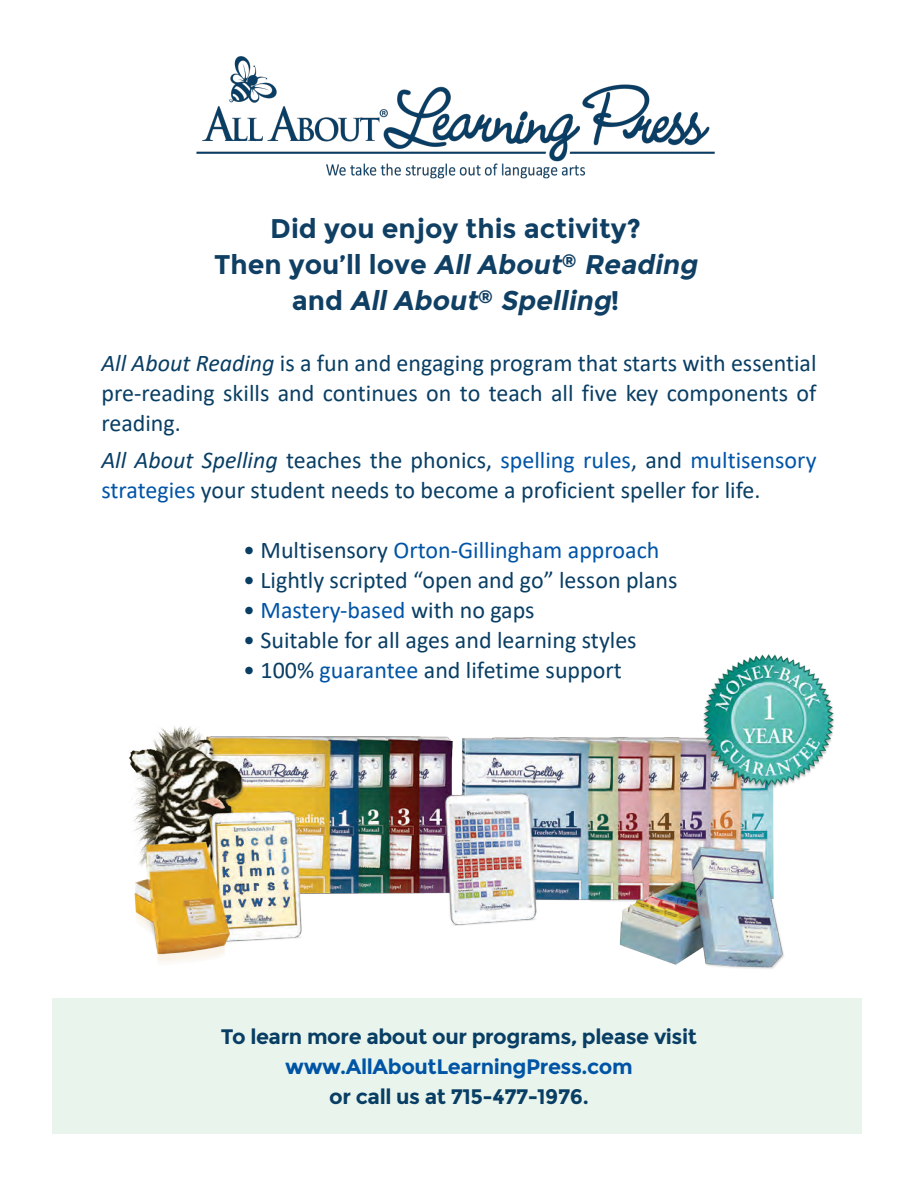
<style>
.page{position:relative;width:918px;height:1188px;background:#fff}
.page>*{position:absolute;margin:0;border:0;box-sizing:border-box;transform-origin:0 0}
.t1{font:italic 700 27px "Montserrat";color:#103f64}
.t2{font:700 27px "Montserrat";color:#103f64}
.t3{font:24px/30px "Calibri";color:#093e64;text-align:justify}
.t4{font:24px "Calibri";color:#0054a6}
.t5{font:700 21px "Montserrat";letter-spacing:-.02em;color:#093e64}
.t6{font:700 21px "Montserrat";letter-spacing:-.02em;color:#0054a6}
.s1{font-style:normal}
.s2{font-style:italic}
.s3{color:#0054a6}
.s4{color:#093e64}
</style>
<div class="page">
<div style="left:52px;top:999px;width:810px;height:135px;background:#e9f5ec"></div>
<img style="left:129px;top:726px;width:655px;height:243px">
<img style="left:700px;top:654px;width:134px;height:138px">
<img style="left:196px;top:56px;width:519px;height:123px">
<p class="t2" style="left:270px;top:213px;width:372px">Did you enjoy this activity?</p>
<p class="t1" style="left:214px;top:249px;width:490px"><span class="s1">T h e n y o u ’ l l l o v e</span> AllAbout<sup>®</sup> Reading</p>
<p class="t1" style="left:292px;top:285px;width:329px"><span class="s1">a n d</span> AllAbout<sup>®</sup> Spelling<span class="s1">!</span></p>
<p class="t3" style="left:101px;top:347px;width:717px"><span class="s2">All About Reading</span> is a fun and engaging program that starts with essential pre-reading skills and continues on to teach all five key components of reading.</p>
<p class="t3" style="left:101px;top:445px;width:717px"><span class="s2">All About Spelling</span> teaches the phonics, <span class="s3">spelling rules</span>, and <span class="s3">multisensory strategies</span> your student needs to become a proficient speller for life.</p>
<p class="t4" style="left:243px;top:534px;width:418px"><span class="s4">• Multisensory</span> Orton-Gillingham approach</p>
<p class="t3" style="left:243px;top:565px;width:436px">• Lightly scripted “open and go” lesson plans</p>
<p class="t4" style="left:243px;top:594px;width:293px"><span class="s4">•</span> Mastery-based <span class="s4">with no gaps</span></p>
<p class="t3" style="left:243px;top:625px;width:395px">• Suitable for all ages and learning styles</p>
<p class="t3" style="left:243px;top:655px;width:380px">• 100% <span class="s3">guarantee</span> and lifetime support</p>
<p class="t5" style="left:221px;top:1024px;width:478px">To learn more about our programs<span class="s2">,</span>please visit</p>
<p class="t6" style="left:285px;top:1054px;width:349px">www.AllAboutLearningPress.com</p>
<p class="t5" style="left:329px;top:1084px;width:261px">or call us at 715-477-1976.</p>
</div>
